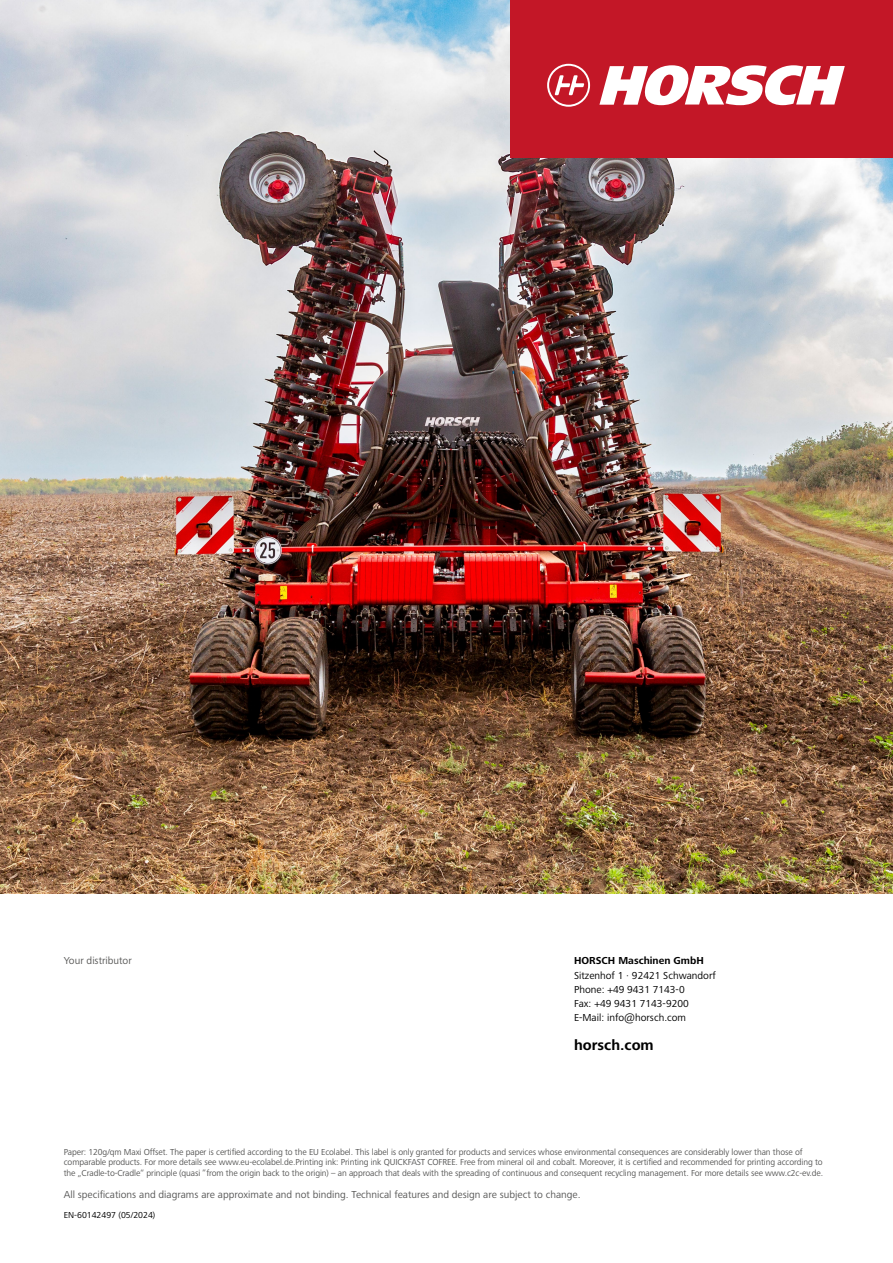
<style>
.page{position:relative;width:893px;height:1263px;background:#fff}
.page>*{position:absolute;margin:0;border:0;box-sizing:border-box;transform-origin:0 0}
.t1{font:700 15px "Frutiger Next LTW1 G";color:#000}
.t2{font:10.5px "Frutiger Next LTW1 G";color:#575756}
.t3{font:10.5px/14.2px "Frutiger Next LTW1 G";color:#000}
.t4{font:700 10.5px "Frutiger Next LTW1 G";color:#000}
.t5{font:9px/10.5px "Frutiger Next LTW1 G";letter-spacing:-.01em;color:#575756}
.ausstattung_BU{font:9px "Frutiger Next LTW1 G";color:#000}
</style>
<div class="page">
<img style="left:0;top:0;width:893px;height:893px">
<div style="left:510px;top:0;width:383px;height:157px;background:#c31727"></div>
<svg style="left:599px;top:65px;width:246px;height:40px"></svg>
<svg style="left:547px;top:64px;width:43px;height:43px"></svg>
<p class="t2" style="left:64px;top:955px;width:70px">Your distributor</p>
<p class="t4" style="left:574px;top:955px;width:131px">HORSCH Maschinen GmbH</p>
<p class="t3" style="left:574px;top:968px;width:143px">Sitzenhof 1 · 92421 Schwandorf<br>Phone: +49 9431 7143-0<br>Fax: +49 9431 7143-9200<br>E-Mail: info@horsch.com</p>
<h1 class="t1" style="left:574px;top:1036px;width:81px">horsch.com</h1>
<p class="t5" style="left:64px;top:1147px;width:761px">Paper: 120g/qm Maxi Offset. The paper is certified according to the EU Ecolabel. This label is only granted for products and services whose environmental consequences are considerably lower than those of comparable products. For more details see www.eu-ecolabel.de.Printing ink: Printing ink QUICKFAST COFREE. Free from mineral oil and cobalt. Moreover, it is certified and recommended for printing according to the „Cradle-to-Cradle“ principle (quasi ”from the origin back to the origin) – an approach that deals with the spreading of continuous and consequent recycling management. For more details see www.c2c-ev.de.</p>
<p class="t2" style="left:64px;top:1189px;width:518px">All specifications and diagrams are approximate and not binding. Technical features and design are subject to change.</p>
<p class="ausstattung_BU" style="left:64px;top:1210px;width:93px">EN-60142497 (05/2024)</p>
</div>
